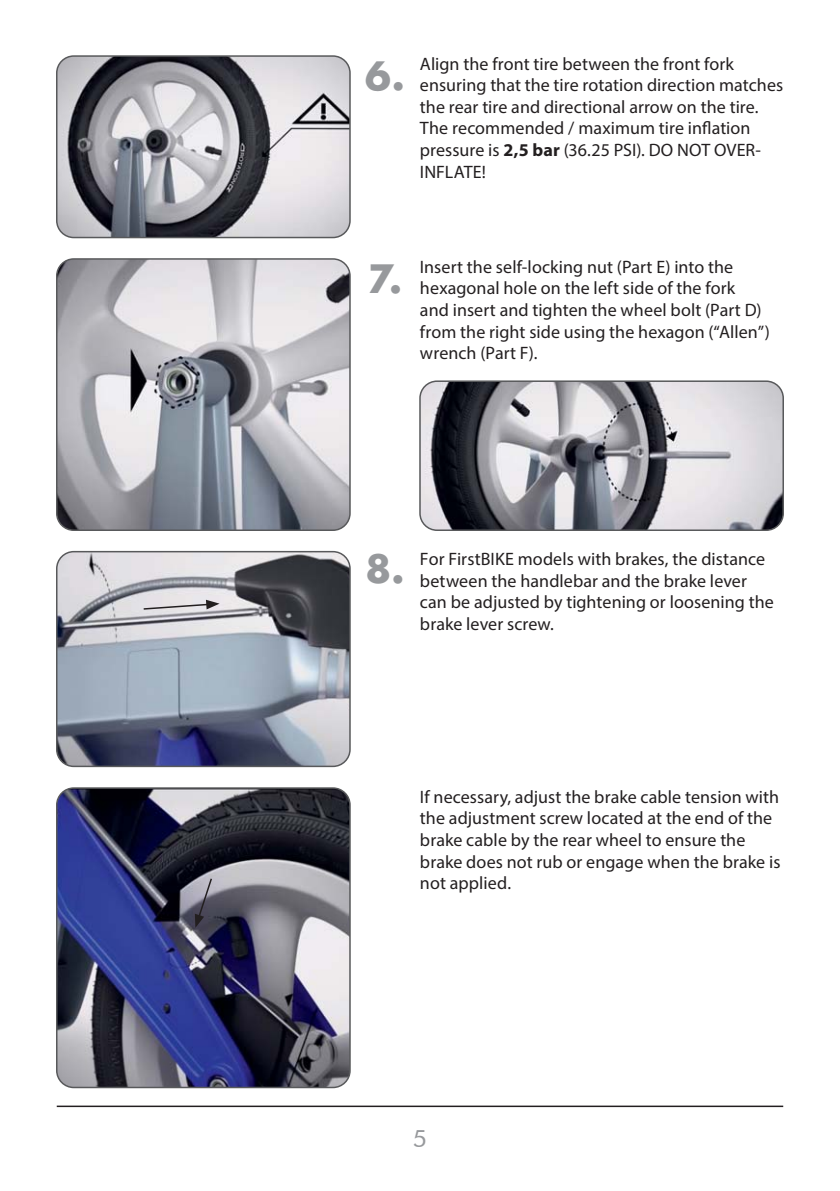
<style>
.page{position:relative;width:840px;height:1191px;background:#fff}
.page>*{position:absolute;margin:0;border:0;box-sizing:border-box;transform-origin:0 0}
.t1{font:700 43px "Futura TEE";color:#97999c}
.t2{font:24px "Futura BT";color:#97999c}
.t3{font:18px/21.6px "Myriad Pro";color:#231f20}
.s1{font-weight:700}
</style>
<div class="page">
<hr style="left:57px;top:1105px;width:725px;height:2px;background:#231f20">
<img style="left:57px;top:56px;width:293px;height:181px;border-radius:17px">
<div style="left:56px;top:55px;width:294px;height:183px;border:2px solid #58595b;border-radius:17px"></div>
<img style="left:57px;top:259px;width:293px;height:271px;border-radius:17px">
<div style="left:56px;top:258px;width:294px;height:273px;border:2px solid #58595b;border-radius:17px"></div>
<img style="left:420px;top:381px;width:362px;height:149px;border-radius:17px">
<div style="left:419px;top:380px;width:364px;height:151px;border:2px solid #58595b;border-radius:17px"></div>
<img style="left:57px;top:551px;width:293px;height:215px;border-radius:17px">
<div style="left:56px;top:551px;width:294px;height:216px;border:2px solid #58595b;border-radius:17px"></div>
<img style="left:57px;top:788px;width:293px;height:299px;border-radius:17px">
<div style="left:56px;top:787px;width:294px;height:301px;border:2px solid #58595b;border-radius:17px"></div>
<svg style="left:142px;top:600px;width:77px;height:10px"></svg>
<svg style="left:195px;top:877px;width:18px;height:51px"></svg>
<h1 class="t1" style="left:365px;top:59px;width:41px">6.</h1>
<p class="t3" style="left:420px;top:55px;width:364px">Align the front tire between the front fork ensuring that the tire rotation direction matches the rear tire and directional arrow on the tire.<br>The recommended / maximum tire inflation pressure is <span class="s1">2,5 bar</span> (36.25 PSI). DO NOT OVER-INFLATE!</p>
<h1 class="t1" style="left:367px;top:262px;width:36px">7.</h1>
<p class="t3" style="left:420px;top:258px;width:351px">Insert the self-locking nut (Part E) into the hexagonal hole on the left side of the fork<br>and insert and tighten the wheel bolt (Part D) from the right side using the hexagon (“Allen”) wrench (Part F).</p>
<h1 class="t1" style="left:365px;top:552px;width:41px">8.</h1>
<p class="t3" style="left:420px;top:550px;width:355px">For FirstBIKE models with brakes, the distance between the handlebar and the brake lever can be adjusted by tightening or loosening the brake lever screw.</p>
<p class="t3" style="left:420px;top:788px;width:362px">If necessary, adjust the brake cable tension with the adjustment screw located at the end of the brake cable by the rear wheel to ensure the brake does not rub or engage when the brake is not applied.</p>
<h2 class="t2" style="left:412px;top:1123px;width:16px">5</h2>
</div>
